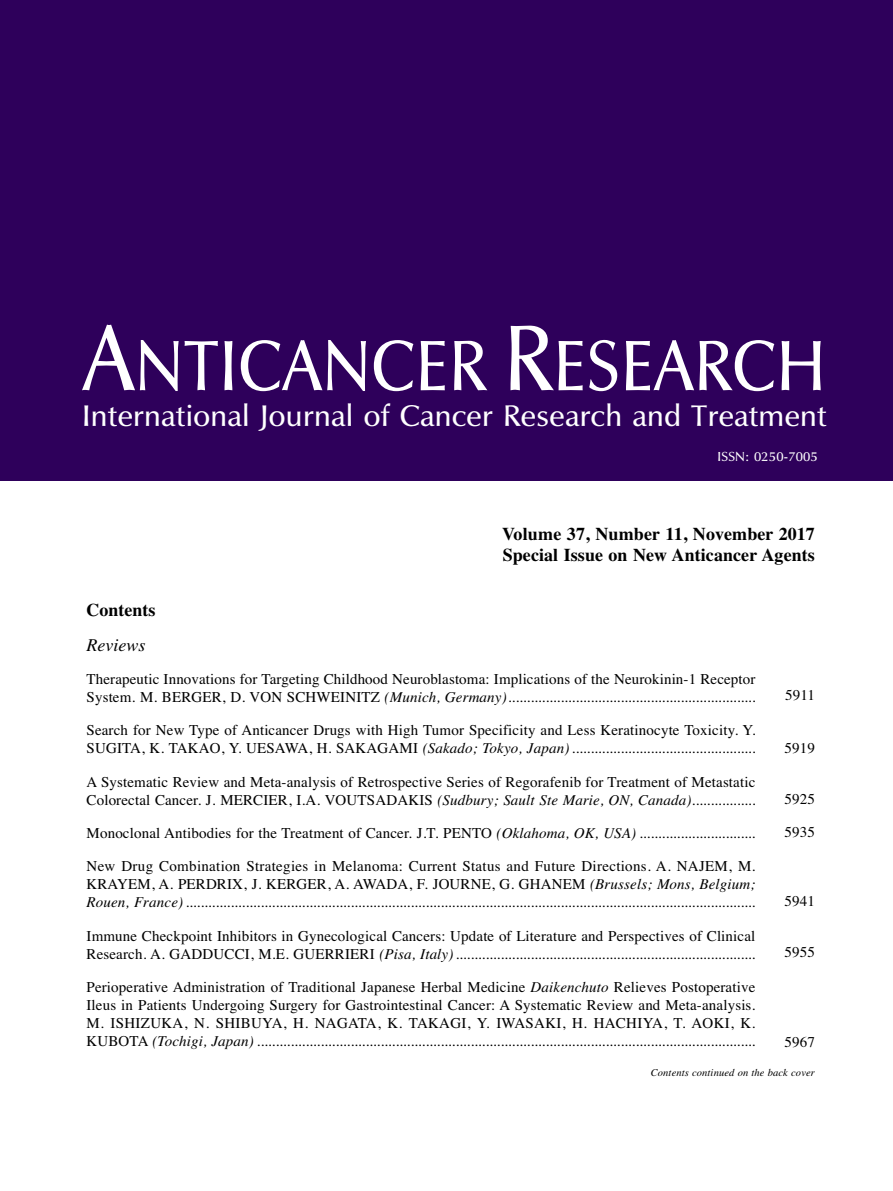
<style>
.page{position:relative;width:893px;height:1191px;background:#fff}
.page>*{position:absolute;margin:0;border:0;box-sizing:border-box;transform-origin:0 0}
.t1{font:73.5px "UB Optima";letter-spacing:.01em;color:#fff;scale:.9 1}
.t2{font:30.75px "UB Optima";letter-spacing:.01em;color:#fff}
.t3{font:700 18px/21px "Times";letter-spacing:.005em;color:#000}
.t4{font:italic 18px "Times";color:#000}
.t5{font:15px/18px "Times";letter-spacing:.01em;color:#000}
.t6{font:italic 15px/18px "Times";letter-spacing:.01em;color:#000;text-align:justify}
.t7{font:13.5px "UB Optima";letter-spacing:.01em;color:#fff}
.t8{font:italic 10.5px "Times";letter-spacing:.01em;color:#000}
.s1{font-size:96px}
.s2{font-style:italic}
.s3{font-style:normal}
</style>
<div class="page">
<div style="left:0;top:0;width:893px;height:480px;background:#2e005b"></div>
<h1 class="t1" style="left:83px;top:326px;width:827px"><span class="s1">A</span>NTICANCER <span class="s1">R</span>ESEARCH</h1>
<h2 class="t2" style="left:82px;top:399px;width:746px">International Journal of Cancer Research and Treatment</h2>
<p class="t7" style="left:717px;top:449px;width:102px">ISSN: 0250-7005</p>
<p class="t3" style="left:502px;top:523px;width:314px">Volume 37, Number 11, November 2017<br>Special Issue on New Anticancer Agents</p>
<p class="t3" style="left:87px;top:599px;width:71px">Contents</p>
<p class="t4" style="left:87px;top:634px;width:60px">Reviews</p>
<p class="t5" style="left:87px;top:669px;width:670px">Therapeutic Innovations for Targeting Childhood Neuroblastoma: Implications of the Neurokinin-1 Receptor<br>System. M. BERGER, D. VON SCHWEINITZ <span class="s2">(Munich, Germany)..................................................................</span></p>
<p class="t5" style="left:87px;top:721px;width:670px">Search for New Type of Anticancer Drugs with High Tumor Specificity and Less Keratinocyte Toxicity. Y.<br>SUGITA, K. TAKAO, Y. UESAWA, H. SAKAGAMI <span class="s2">(Sakado; Tokyo, Japan).................................................</span></p>
<p class="t5" style="left:87px;top:772px;width:670px">A Systematic Review and Meta-analysis of Retrospective Series of Regorafenib for Treatment of Metastatic<br>Colorectal Cancer. J. MERCIER, I.A. VOUTSADAKIS <span class="s2">(Sudbury; Sault Ste Marie, ON, Canada).................</span></p>
<p class="t5" style="left:87px;top:823px;width:670px">Monoclonal Antibodies for the Treatment of Cancer. J.T. PENTO <span class="s2">(Oklahoma, OK, USA) ...............................</span></p>
<p class="t6" style="left:87px;top:857px;width:670px"><span class="s3">New Drug Combination Strategies in Melanoma: Current Status and Future Directions. A. NAJEM, M.<br>KRAYEM, A. PERDRIX, J. KERGER, A. AWADA, F. JOURNE, G. GHANEM</span> (Brussels; Mons, Belgium; Rouen, France)........................................................................................................................................................</p>
<p class="t5" style="left:87px;top:926px;width:670px">Immune Checkpoint Inhibitors in Gynecological Cancers: Update of Literature and Perspectives of Clinical<br>Research. A. GADDUCCI, M.E. GUERRIERI <span class="s2">(Pisa, Italy)................................................................................</span></p>
<p class="t5" style="left:87px;top:977px;width:670px;text-align:justify">Perioperative Administration of Traditional Japanese Herbal Medicine <span class="s2">Daikenchuto</span> Relieves Postoperative Ileus in Patients Undergoing Surgery for Gastrointestinal Cancer: A Systematic Review and Meta-analysis.<br>M. ISHIZUKA, N. SHIBUYA, H. NAGATA, K. TAKAGI, Y. IWASAKI, H. HACHIYA, T. AOKI, K.<br>KUBOTA <span class="s2">(Tochigi, Japan) .....................................................................................................................................</span></p>
<p class="t5" style="left:785px;top:686px;width:31px">5911</p>
<p class="t5" style="left:784px;top:738px;width:32px">5919</p>
<p class="t5" style="left:784px;top:789px;width:32px">5925</p>
<p class="t5" style="left:784px;top:822px;width:32px">5935</p>
<p class="t5" style="left:784px;top:891px;width:32px">5941</p>
<p class="t5" style="left:784px;top:942px;width:32px">5955</p>
<p class="t5" style="left:784px;top:1032px;width:32px">5967</p>
<p class="t8" style="left:651px;top:1066px;width:166px">Contents continued on the back cover</p>
</div>
